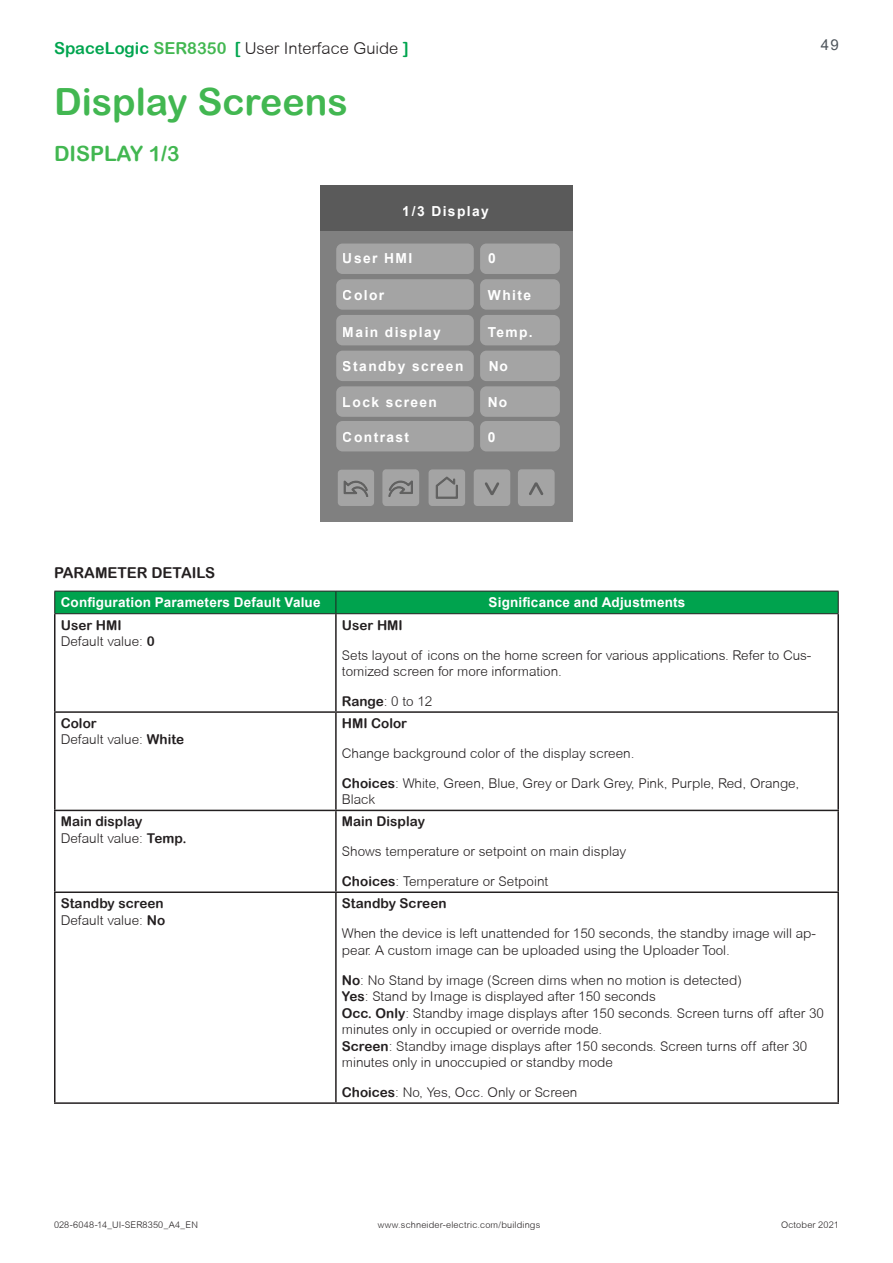
<style>
.page{position:relative;width:893px;height:1263px;background:#fff}
.page>*{position:absolute;margin:0;border:0;box-sizing:border-box;transform-origin:0 0}
.Heading_1{font:37.5px "Arial Rounded MT Bold";color:#42b751}
.Heading_4{font:21px "Arial Rounded MT Bold";color:#42b751}
.t1{font:300 16.5px "Arial Rounded MT";color:#231f20}
.Paramenter_Details{font:15px "Arial Rounded MT Bold";color:#231f20}
.t2{font:15px "Arial";color:#4d545a}
.t3{font:700 13.8px "Arial";letter-spacing:.1em;color:#fff}
.Table_text_9_11{font:300 13.5px/16.5px "Arial Rounded MT";color:#231f20}
.main_text{font:300 13.5px "Arial Rounded MT";letter-spacing:.005em;color:#231f20}
.Table_Param_Spec_hea{font:700 13.5px "Arial";letter-spacing:.015em;color:#fff}
.MAIN_copy{font:13.5px "Arial Rounded MT Bold";letter-spacing:.005em;color:#231f20}
.main_text-2{font:13.5px "Arial Rounded MT Bold";letter-spacing:.005em;color:#231f20}
.t4{font:300 9.15px "Arial Rounded MT";letter-spacing:.02em;color:#231f20}
.s1{font-family:"Arial Rounded MT Bold";font-weight:400;color:#00a54f}
.s2{font-family:"Arial Rounded MT Bold";font-weight:400;color:#42b751}
.s3{font-family:"Arial Rounded MT Bold";font-weight:400}
</style>
<div class="page">
<hr style="left:54px;top:614px;width:2px;height:97px;background:#231f20">
<hr style="left:335px;top:614px;width:2px;height:97px;background:#231f20">
<hr style="left:837px;top:614px;width:2px;height:97px;background:#231f20">
<hr style="left:54px;top:711px;width:282px;height:2px;background:#231f20">
<hr style="left:54px;top:713px;width:2px;height:97px;background:#231f20">
<hr style="left:336px;top:711px;width:503px;height:2px;background:#231f20">
<hr style="left:335px;top:713px;width:2px;height:97px;background:#231f20">
<hr style="left:837px;top:713px;width:2px;height:97px;background:#231f20">
<hr style="left:54px;top:810px;width:282px;height:1px;background:#231f20">
<hr style="left:54px;top:811px;width:2px;height:80px;background:#231f20">
<hr style="left:336px;top:810px;width:503px;height:1px;background:#231f20">
<hr style="left:335px;top:811px;width:2px;height:80px;background:#231f20">
<hr style="left:837px;top:811px;width:2px;height:80px;background:#231f20">
<hr style="left:54px;top:891px;width:282px;height:2px;background:#231f20">
<hr style="left:54px;top:893px;width:2px;height:209px;background:#231f20">
<hr style="left:336px;top:891px;width:503px;height:2px;background:#231f20">
<hr style="left:335px;top:893px;width:2px;height:209px;background:#231f20">
<hr style="left:837px;top:893px;width:2px;height:209px;background:#231f20">
<hr style="left:54px;top:1102px;width:282px;height:2px;background:#231f20">
<hr style="left:336px;top:1102px;width:503px;height:2px;background:#231f20">
<svg style="left:54px;top:591px;width:785px;height:23px;background:#039a4b"></svg>
<div style="left:320px;top:186px;width:252px;height:336px;background:#808080"></div>
<div style="left:320px;top:186px;width:252px;height:45px;background:#5a5a5a"></div>
<div style="left:336px;top:244px;width:138px;height:30px;background:#a4a4a4;border-radius:6px"></div>
<div style="left:480px;top:244px;width:80px;height:30px;background:#a4a4a4;border-radius:6px"></div>
<div style="left:336px;top:279px;width:138px;height:31px;background:#a4a4a4;border-radius:6px"></div>
<div style="left:480px;top:279px;width:80px;height:31px;background:#a4a4a4;border-radius:6px"></div>
<div style="left:336px;top:315px;width:138px;height:30px;background:#a4a4a4;border-radius:6px"></div>
<div style="left:480px;top:315px;width:80px;height:30px;background:#a4a4a4;border-radius:6px"></div>
<div style="left:336px;top:351px;width:138px;height:30px;background:#a4a4a4;border-radius:6px"></div>
<div style="left:480px;top:351px;width:80px;height:30px;background:#a4a4a4;border-radius:6px"></div>
<div style="left:336px;top:386px;width:138px;height:31px;background:#a4a4a4;border-radius:6px"></div>
<div style="left:480px;top:386px;width:80px;height:31px;background:#a4a4a4;border-radius:6px"></div>
<div style="left:336px;top:421px;width:138px;height:30px;background:#a4a4a4;border-radius:6px"></div>
<div style="left:480px;top:421px;width:80px;height:30px;background:#a4a4a4;border-radius:6px"></div>
<div style="left:474px;top:469px;width:36px;height:37px;background:#a4a4a4;border-radius:4px"></div>
<div style="left:429px;top:469px;width:36px;height:37px;background:#a4a4a4;border-radius:4px"></div>
<div style="left:518px;top:469px;width:37px;height:37px;background:#a4a4a4;border-radius:4px"></div>
<div style="left:382px;top:469px;width:37px;height:37px;background:#a4a4a4;border-radius:4px"></div>
<div style="left:338px;top:470px;width:36px;height:36px;background:#a4a4a4;border-radius:4px"></div>
<svg style="left:436px;top:477px;width:22px;height:22px"></svg>
<svg style="left:485px;top:482px;width:14px;height:13px"></svg>
<svg style="left:529px;top:482px;width:14px;height:13px"></svg>
<svg style="left:389px;top:481px;width:24px;height:16px"></svg>
<svg style="left:344px;top:481px;width:24px;height:16px"></svg>
<p class="t1" style="left:54px;top:39px;width:356px"><span class="s1">SpaceLogic</span> <span class="s2">SER8350</span> <span class="s1">[</span> User Interface Guide <span class="s1">]</span></p>
<p class="Heading_1" style="left:54px;top:79px;width:295px">Display Screens</p>
<p class="Heading_4" style="left:54px;top:141px;width:127px">DISPLAY 1/3</p>
<p class="t3" style="left:403px;top:201px;width:87px">1/3 Display</p>
<p class="t3" style="left:343px;top:249px;width:71px">User HMI</p>
<p class="t3" style="left:488px;top:249px;width:9px">0</p>
<p class="t3" style="left:343px;top:286px;width:43px">Color</p>
<p class="t3" style="left:488px;top:286px;width:45px">White</p>
<p class="t3" style="left:343px;top:323px;width:99px">Main display</p>
<p class="t3" style="left:488px;top:323px;width:47px">Temp.</p>
<p class="t3" style="left:343px;top:357px;width:122px">Standby screen</p>
<p class="t3" style="left:488px;top:357px;width:21px">No</p>
<p class="t3" style="left:487px;top:393px;width:21px">No</p>
<p class="t3" style="left:343px;top:427px;width:68px">Contrast</p>
<p class="t3" style="left:487px;top:427px;width:9px">0</p>
<p class="t3" style="left:343px;top:393px;width:96px">Lock screen</p>
<p class="t2" style="left:821px;top:34px;width:20px">49</p>
<p class="Paramenter_Details" style="left:54px;top:564px;width:162px">PARAMETER DETAILS</p>
<p class="Table_Param_Spec_hea" style="left:61px;top:593px;width:261px">Configuration Parameters Default Value</p>
<p class="Table_Param_Spec_hea" style="left:489px;top:593px;width:198px">Significance and Adjustments</p>
<p class="main_text-2" style="left:61px;top:617px;width:62px">User HMI</p>
<p class="main_text" style="left:61px;top:633px;width:96px">Default value: <span class="s3">0</span></p>
<p class="MAIN_copy" style="left:342px;top:617px;width:62px">User HMI</p>
<p class="Table_text_9_11" style="left:342px;top:646px;width:471px">Sets layout of icons on the home screen for various applications. Refer to Cus&shy;tomized screen for more information.</p>
<p class="Table_text_9_11" style="left:342px;top:693px;width:92px"><span class="s3">Range</span>: 0 to 12</p>
<p class="main_text-2" style="left:61px;top:715px;width:38px">Color</p>
<p class="main_text" style="left:61px;top:732px;width:125px">Default value: <span class="s3">White</span></p>
<p class="main_text-2" style="left:61px;top:813px;width:83px">Main display</p>
<p class="main_text" style="left:61px;top:830px;width:127px">Default value: <span class="s3">Temp.</span></p>
<p class="MAIN_copy" style="left:342px;top:715px;width:67px">HMI Color</p>
<p class="Table_text_9_11" style="left:342px;top:745px;width:294px">Change background color of the display screen.</p>
<p class="Table_text_9_11" style="left:342px;top:775px;width:459px"><span class="s3">Choices</span>: White, Green, Blue, Grey or Dark Grey, Pink, Purple, Red, Orange,<br>Black</p>
<p class="MAIN_copy" style="left:342px;top:813px;width:85px">Main Display</p>
<p class="main_text" style="left:342px;top:844px;width:286px">Shows temperature or setpoint on main display</p>
<p class="main_text" style="left:342px;top:874px;width:208px"><span class="s3">Choices</span>: Temperature or Setpoint</p>
<p class="main_text-2" style="left:61px;top:895px;width:104px">Standby screen</p>
<p class="main_text" style="left:61px;top:912px;width:106px">Default value: <span class="s3">No</span></p>
<p class="MAIN_copy" style="left:342px;top:895px;width:106px">Standby Screen</p>
<p class="Table_text_9_11" style="left:342px;top:925px;width:476px">When the device is left unattended for 150 seconds, the standby image will ap&shy;pear. A custom image can be uploaded using the Uploader Tool.</p>
<p class="Table_text_9_11" style="left:342px;top:971px;width:401px"><span class="s3">No</span>: No Stand by image (Screen dims when no motion is detected)</p>
<p class="Table_text_9_11" style="left:342px;top:988px;width:316px"><span class="s3">Yes</span>: Stand by Image is displayed after 150 seconds</p>
<p class="Table_text_9_11" style="left:342px;top:1004px;width:484px"><span class="s3">Occ. Only</span>: Standby image displays after 150 seconds. Screen turns off after 30 minutes only in occupied or override mode.</p>
<p class="Table_text_9_11" style="left:342px;top:1037px;width:467px"><span class="s3">Screen</span>: Standby image displays after 150 seconds. Screen turns off after 30 minutes only in unoccupied or standby mode</p>
<p class="Table_text_9_11" style="left:342px;top:1084px;width:237px"><span class="s3">Choices</span>: No, Yes, Occ. Only or Screen</p>
<p class="t4" style="left:54px;top:1219px;width:145px">028-6048-14_UI-SER8350_A4_EN</p>
<p class="t4" style="left:378px;top:1219px;width:164px">www.schneider-electric.com/buildings</p>
<p class="t4" style="left:781px;top:1219px;width:59px">October 2021</p>
</div>
